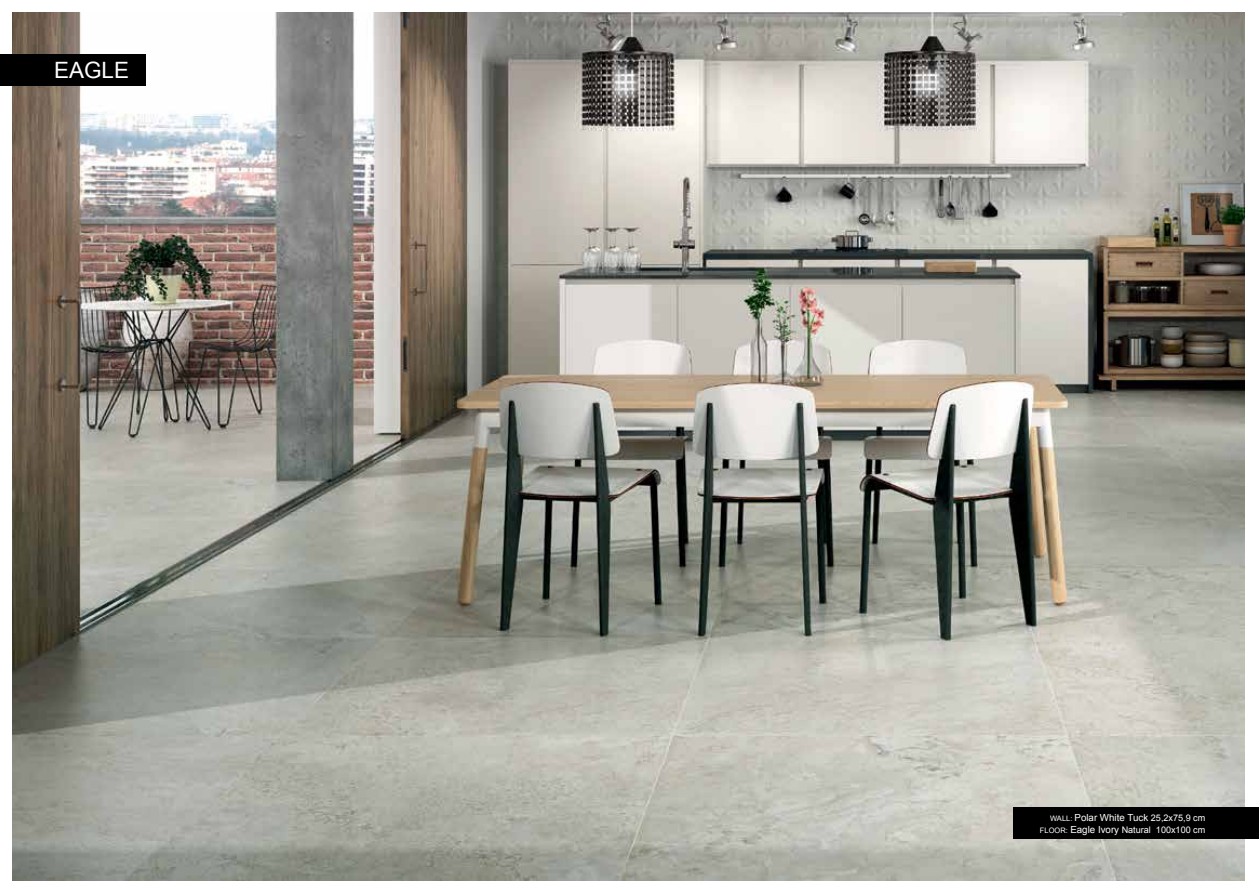
<style>
.page{position:relative;width:1259px;height:893px;background:#fff}
.page>*{position:absolute;margin:0;border:0;box-sizing:border-box;transform-origin:0 0}
.t1{font:22.5px "Arial";color:#fff}
.t2{font:9.75px "Arial";color:#fff}
.t3{font:9px "Arial";color:#fff}
.s1{font-size:7.5px}
.s2{font-size:9px}
.s3{font-size:9.75px}
</style>
<div class="page">
<img style="left:13px;top:13px;width:1231px;height:867px">
<div style="left:1013px;top:808px;width:246px;height:31px;background:#000"></div>
<div style="left:0;top:54px;width:145px;height:31px;background:#000"></div>
<h1 class="t1" style="left:54px;top:55px;width:77px">EAGLE</h1>
<p class="t2" style="left:1050px;top:811px;width:157px"><span class="s1">WALL:</span> Polar White Tuck <span class="s2">25,2x75,9 cm</span></p>
<p class="t3" style="left:1040px;top:823px;width:167px"><span class="s1">FLOOR:</span> <span class="s3">Eagle Ivory</span> Natural 100x100 cm</p>
</div>
